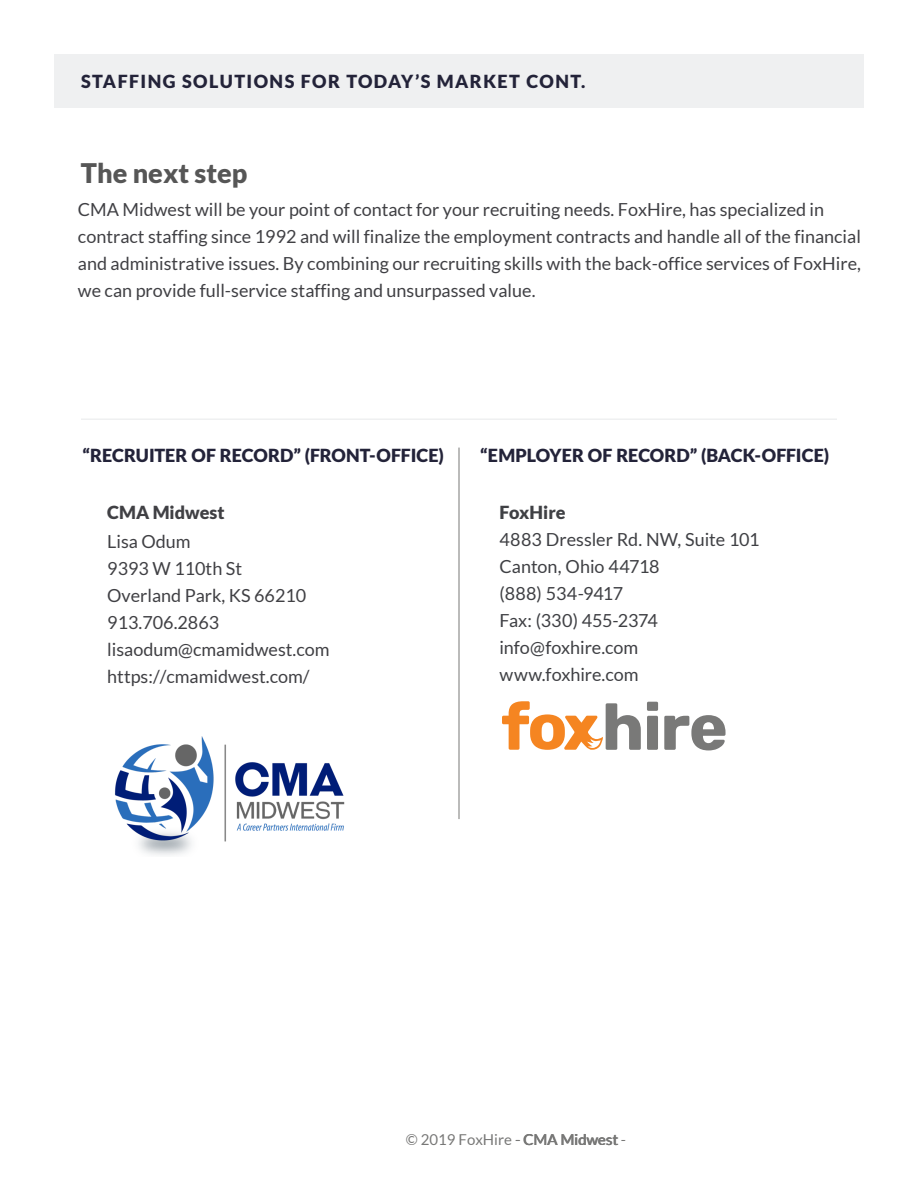
<style>
.page{position:relative;width:918px;height:1188px;background:#fff}
.page>*{position:absolute;margin:0;border:0;box-sizing:border-box;transform-origin:0 0}
.body{font:900 27px "Lato";color:#565656}
.t1{font:18px/27px "Lato";color:#404044}
.company-info{font:18px "Lato";letter-spacing:-.005em;color:#3f4044}
.company-info-header{font:900 18px "Lato";letter-spacing:.01em;color:#232339}
.company-info-header-2{font:900 18px "Lato";letter-spacing:.08em;color:#232339}
.t2{font:900 18px "Lato";color:#404044}
.company-info-2{font:900 18px "Lato";color:#3f4044}
.t3{font:15px "Lato";color:#787877}
</style>
<div class="page">
<div style="left:54px;top:54px;width:810px;height:54px;background:#eff0f1"></div>
<hr style="left:81px;top:418px;width:756px;height:2px;background:#eff0f1">
<hr style="left:459px;top:448px;width:1px;height:371px;background:#787877">
<svg style="left:647px;top:702px;width:11px;height:48px"></svg>
<svg style="left:664px;top:715px;width:62px;height:35px"></svg>
<svg style="left:502px;top:701px;width:139px;height:49px"></svg>
<img style="left:115px;top:736px;width:230px;height:119px">
<p class="company-info-header-2" style="left:81px;top:71px;width:506px">STAFFING SOLUTIONS FOR TODAY’S MARKET CONT.</p>
<p class="body" style="left:81px;top:158px;width:168px">The next step</p>
<p class="t1" style="left:78px;top:195px;width:785px">CMA Midwest will be your point of contact for your recruiting needs. FoxHire, has specialized in contract staffing since 1992 and will finalize the employment contracts and handle all of the financial and administrative issues. By combining our recruiting skills with the back-office services of FoxHire, we can provide full-service staffing and unsurpassed value.</p>
<p class="company-info-header" style="left:82px;top:445px;width:363px">“RECRUITER OF RECORD” (FRONT-OFFICE)</p>
<p class="company-info-header" style="left:480px;top:445px;width:350px">“EMPLOYER OF RECORD” (BACK-OFFICE)</p>
<p class="company-info-2" style="left:500px;top:501px;width:68px">FoxHire</p>
<p class="company-info" style="left:500px;top:529px;width:262px">4883 Dressler Rd. NW, Suite 101</p>
<p class="company-info" style="left:500px;top:556px;width:162px">Canton, Ohio 44718</p>
<p class="company-info" style="left:500px;top:583px;width:125px">(888) 534-9417</p>
<p class="company-info" style="left:500px;top:610px;width:160px">Fax: (330) 455-2374</p>
<p class="company-info" style="left:500px;top:637px;width:140px">info@foxhire.com</p>
<p class="company-info" style="left:500px;top:664px;width:141px">www.foxhire.com</p>
<p class="t2" style="left:107px;top:501px;width:119px">CMA Midwest</p>
<p class="t1" style="left:107px;top:528px;width:224px">Lisa Odum<br>9393 W 110th St<br>Overland Park, KS 66210<br>913.706.2863 lisaodum@cmamidwest.com https://cmamidwest.com/</p>
<p class="t3" style="left:523px;top:1131px;width:104px">CMA Midwest -</p>
<p class="t3" style="left:406px;top:1131px;width:201px">© 2019 FoxHire - C A i we</p>
</div>
